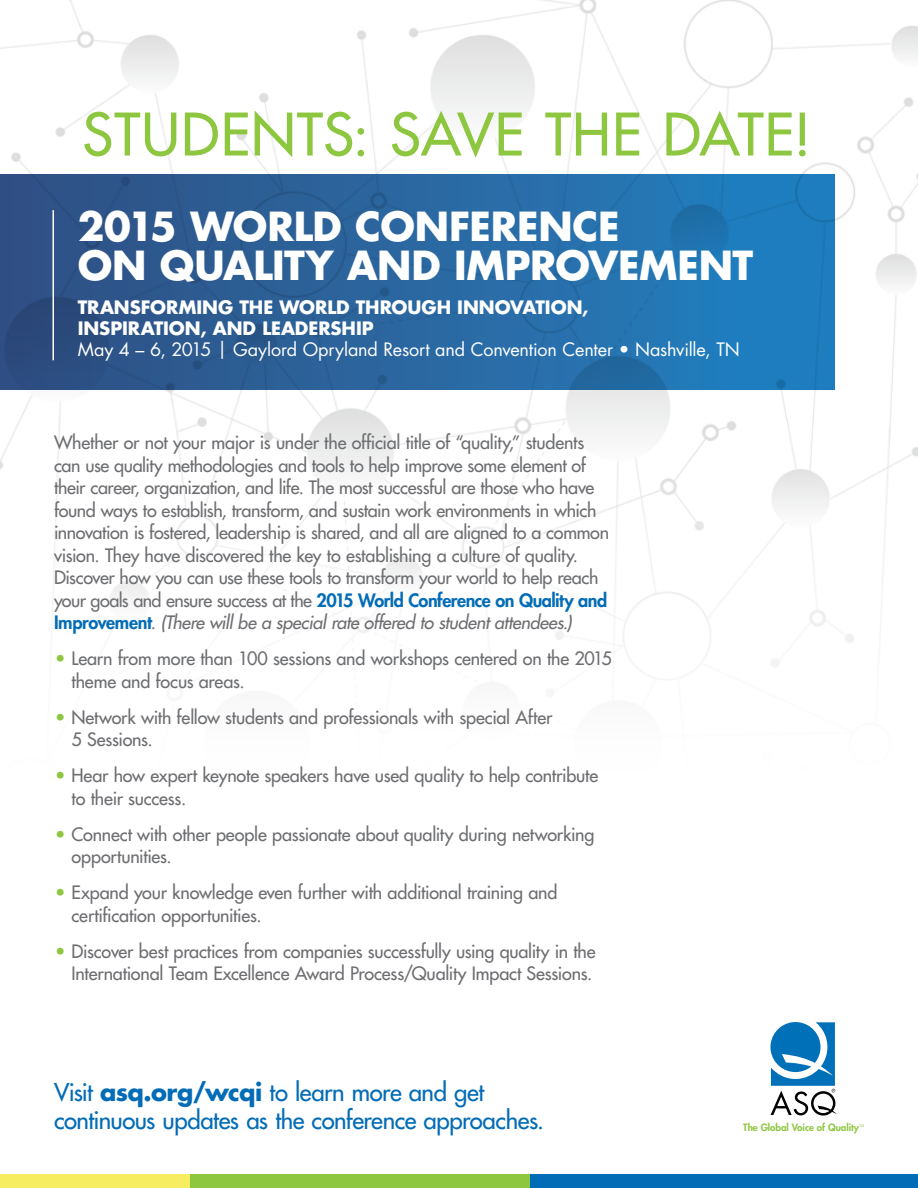
<style>
.page{position:relative;width:918px;height:1188px;background:#fff}
.page>*{position:absolute;margin:0;border:0;box-sizing:border-box;transform-origin:0 0}
.t1{font:500 57px "Futura Std";letter-spacing:.015em;color:#8dc63f}
.t2{font:700 39px/39px "Futura Std";letter-spacing:-.005em;color:#fff}
.t3{font:500 24px/28.5px "Futura Std";letter-spacing:-.02em;color:#036cb6}
.t4{font:500 18px/22.5px "Futura Std";letter-spacing:-.015em;color:#6d6e71}
.t5{font:18px "Futura Std";letter-spacing:-.005em;color:#fff}
.t6{font:700 18px/21px "Futura Std";color:#fff}
.t7{font:800 9.75px "Futura";color:#8dc63f}
.t8{font:3.75px "Myriad";color:#8dc63f}
.s1{font-weight:800;color:#036cb6}
.s2{font-style:italic}
.s3{font-weight:700;color:#8dc63f}
.s4{font-weight:700}
</style>
<div class="page">
<img style="left:0;top:0;width:918px;height:671px">
<div style="left:530px;top:1174px;width:388px;height:14px;background:#036cb6"></div>
<div style="left:0;top:1174px;width:190px;height:14px;background:#f6ed60"></div>
<div style="left:190px;top:1174px;width:340px;height:14px;background:#8dc63f"></div>
<svg style="left:770px;top:1022px;width:67px;height:94px"></svg>
<div style="left:0;top:174px;width:835px;height:216px;background:linear-gradient(to right,#314d7f,#2081c1)"></div>
<hr style="left:52px;top:210px;width:2px;height:150px;background:#fff">
<h1 class="t1" style="left:82px;top:99px;width:730px">STUDENTS: SAVE THE DATE!</h1>
<h2 class="t2" style="left:78px;top:206px;width:677px">2015 WORLD CONFERENCE<br>ON QUALITY AND IMPROVEMENT</h2>
<p class="t6" style="left:78px;top:297px;width:512px">TRANSFORMING THE WORLD THROUGH INNOVATION,<br>INSPIRATION, AND LEADERSHIP</p>
<p class="t5" style="left:78px;top:338px;width:663px">May 4 – 6, 2015 | Gaylord Opryland Resort and Convention Center • Nashville, TN</p>
<p class="t4" style="left:54px;top:431px;width:557px">Whether or not your major is under the official title of “quality,” students can use quality methodologies and tools to help improve some element of their career, organization, and life. The most successful are those who have found ways to establish, transform, and sustain work environments in which innovation is fostered, leadership is shared, and all are aligned to a common vision. They have discovered the key to establishing a culture of quality.<br>Discover how you can use these tools to transform your world to help reach your goals and ensure success at the <span class="s1">2015 World Conference on Quality and Improvement</span>. <span class="s2">(There will be a special rate offered to student attendees.)</span></p>
<p class="t4" style="left:72px;top:647px;width:542px;text-indent:-18px"><span class="s3">•</span> Learn from more than 100 sessions and workshops centered on the 2015 theme and focus areas.</p>
<p class="t4" style="left:72px;top:706px;width:482px;text-indent:-18px"><span class="s3">•</span> Network with fellow students and professionals with special After<br>5 Sessions.</p>
<p class="t4" style="left:72px;top:764px;width:528px;text-indent:-18px"><span class="s3">•</span> Hear how expert keynote speakers have used quality to help contribute to their success.</p>
<p class="t4" style="left:72px;top:823px;width:524px;text-indent:-18px"><span class="s3">•</span> Connect with other people passionate about quality during networking opportunities.</p>
<p class="t4" style="left:72px;top:881px;width:487px;text-indent:-18px"><span class="s3">•</span> Expand your knowledge even further with additional training and certification opportunities.</p>
<p class="t4" style="left:54px;top:940px;width:543px;text-align:right"><span class="s3">•</span> Discover best practices from companies successfully using quality in the<br>International Team Excellence Award Process/Quality Impact Sessions.</p>
<h3 class="t3" style="left:54px;top:1078px;width:492px">Visit <span class="s4">asq.org/wcqi</span> to learn more and get continuous updates as the conference approaches.</h3>
<p class="t7" style="left:743px;top:1121px;width:117px">The Global Voice of Quality</p>
<p class="t8" style="left:859px;top:1124px;width:6px">TM</p>
</div>
